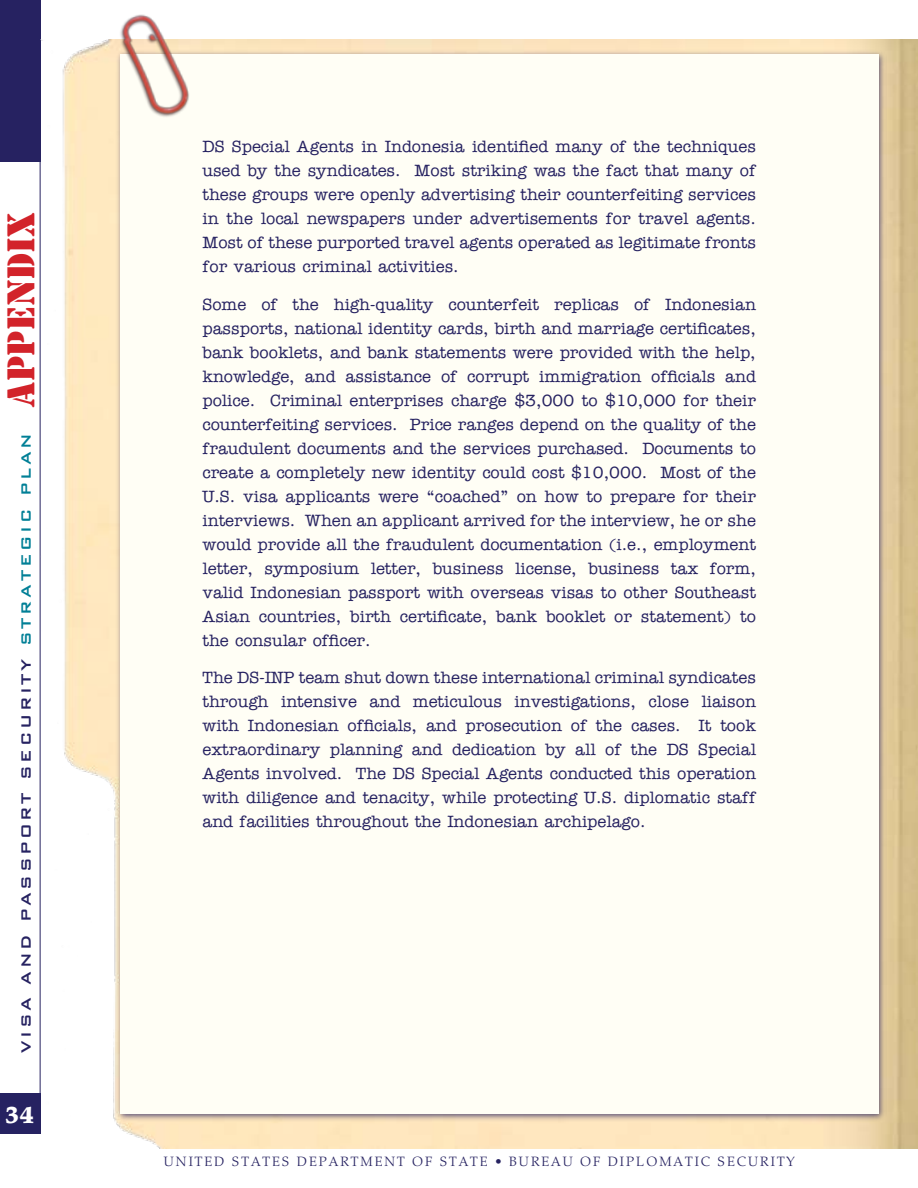
<style>
.page{position:relative;width:918px;height:1188px;background:#fff}
.page>*{position:absolute;margin:0;border:0;box-sizing:border-box;transform-origin:0 0}
.t1{font:36px "Stencil Std";color:#d2232a}
.t2{font:900 24px "Palatino";color:#fff}
.t3{font:500 18px "Bank Gothic BT";letter-spacing:.15em;color:#262261}
.t4{font:500 16.5px/24px "American Typewriter";color:#262261;text-align:justify}
.t5{font:300 13.5px "Palatino";letter-spacing:.15em;color:#262261}
.s1{color:#007f96}
</style>
<div class="page">
<hr style="left:40px;top:0;width:1px;height:1134px;background:#262261">
<div style="left:0;top:1094px;width:40px;height:40px;background:#262261"></div>
<div style="left:0;top:0;width:40px;height:162px;background:#262261"></div>
<img style="left:41px;top:40px;width:877px;height:1108px">
<div style="left:114px;top:49px;width:773px;height:1073px;background:#262261;opacity:.75"></div>
<div style="left:120px;top:55px;width:759px;height:1059px;background:#fffef5"></div>
<img style="left:116px;top:14px;width:83px;height:110px">
<h1 class="t1" style="left:-2px;top:406px;width:196px;rotate:-90deg">APPENDIX</h1>
<p class="t3" style="left:16px;top:1053px;width:618px;rotate:-90deg">Visa and passport security <span class="s1">STRATE GIC P LAN</span></p>
<h2 class="t2" style="left:5px;top:1100px;width:15px">34</h2>
<p class="t4" style="left:202px;top:135px;width:555px">DS Special Agents in Indonesia identified many of the techniques used by the syndicates. Most striking was the fact that many of these groups were openly advertising their counterfeiting services in the local newspapers under advertisements for travel agents.<br>Most of these purported travel agents operated as legitimate fronts for various criminal activities.</p>
<p class="t4" style="left:202px;top:293px;width:555px">Some of the high-quality counterfeit replicas of Indonesian passports, national identity cards, birth and marriage certificates, bank booklets, and bank statements were provided with the help, knowledge, and assistance of corrupt immigration officials and police. Criminal enterprises charge $3,000 to $10,000 for their counterfeiting services. Price ranges depend on the quality of the fraudulent documents and the services purchased. Documents to create a completely new identity could cost $10,000. Most of the U.S. visa applicants were “coached” on how to prepare for their interviews. When an applicant arrived for the interview, he or she would provide all the fraudulent documentation (i.e., employment letter, symposium letter, business license, business tax form, valid Indonesian passport with overseas visas to other Southeast Asian countries, birth certificate, bank booklet or statement) to the consular officer.</p>
<p class="t4" style="left:202px;top:666px;width:555px">The DS-INP team shut down these international criminal syndicates through intensive and meticulous investigations, close liaison with Indonesian officials, and prosecution of the cases. It took extraordinary planning and dedication by all of the DS Special Agents involved. The DS Special Agents conducted this operation with diligence and tenacity, while protecting U.S. diplomatic staff and facilities throughout the Indonesian archipelago.</p>
<p class="t5" style="left:164px;top:1154px;width:632px">UNITED STATES DEPARTMENT OF S TATE • BU REAU OF DIPLOMATIC S ECU RITY</p>
</div>
